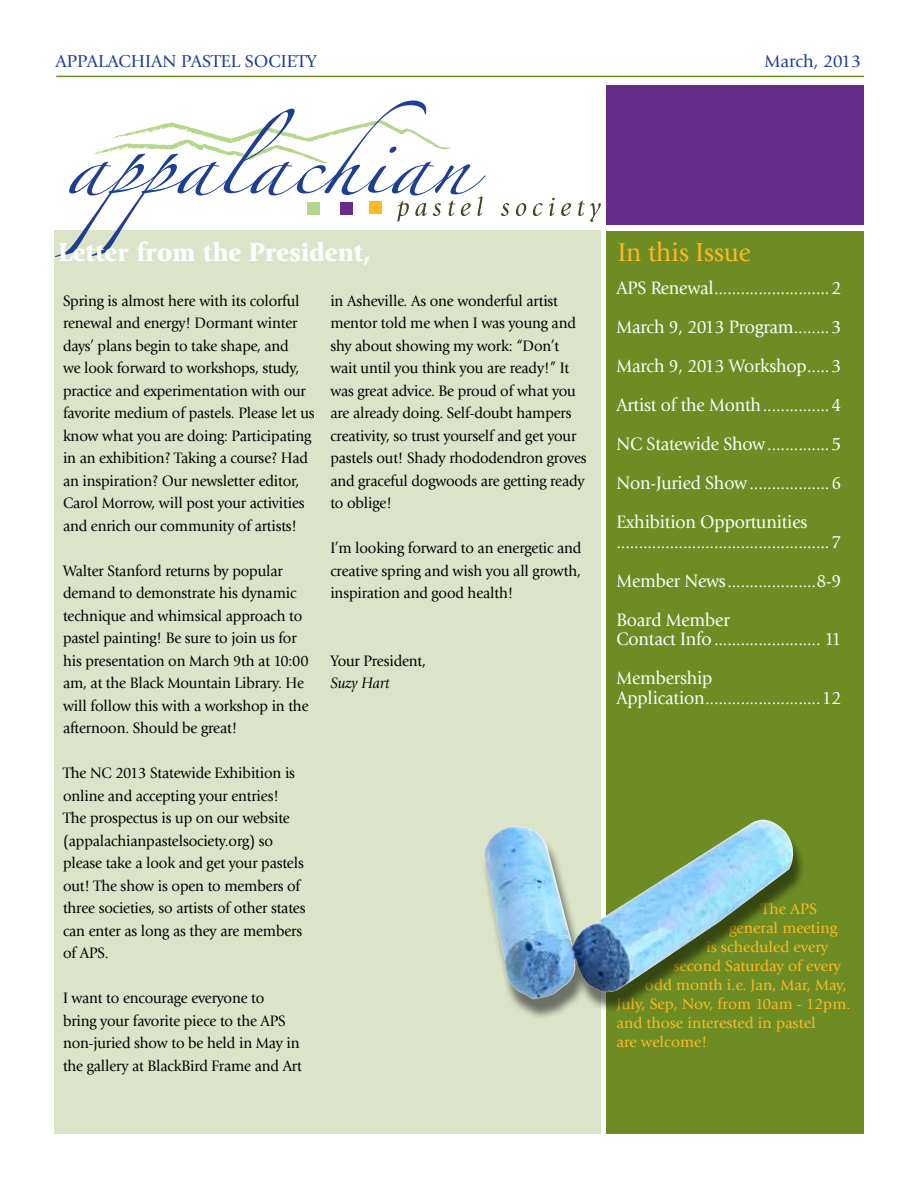
<style>
.page{position:relative;width:918px;height:1188px;background:#fff}
.page>*{position:absolute;margin:0;border:0;box-sizing:border-box;transform-origin:0 0}
.t1{font:50.25px "Zapfino";color:#1c3f94;scale:1.19 1}
.t2{font:900 27px "Giovanni";color:#fff;scale:.95 1}
.t3{font:27px "Giovanni";color:#fdb924;scale:.95 1}
.t4{font:18.75px/39px "Giovanni";letter-spacing:-.01em;color:#fff;text-align:justify;scale:.95 1}
.t5{font:18px "Giovanni";color:#1c3f94}
.t6{font:15.75px/22.5px "Giovanni";letter-spacing:-.01em;color:#000;scale:.95 1}
.t7{font:15.75px "Giovanni";color:#fdb924}
.t8{font:italic 15.75px "Giovanni";letter-spacing:-.01em;color:#000;scale:.95 1}
</style>
<div class="page">
<div style="left:54px;top:231px;width:547px;height:903px;background:#dbe3c8"></div>
<div style="left:606px;top:232px;width:258px;height:902px;background:#6d8d24"></div>
<hr style="left:56px;top:76px;width:808px;height:1px;background:#6d8d24">
<div style="left:481px;top:825px;width:325px;height:196px;background:#000;opacity:.5"></div>
<img style="left:484px;top:820px;width:316px;height:179px">
<div style="left:606px;top:85px;width:258px;height:140px;background:#652d89"></div>
<svg style="left:397px;top:201px;width:12px;height:21px"></svg>
<svg style="left:415px;top:203px;width:12px;height:13px"></svg>
<svg style="left:433px;top:203px;width:8px;height:13px"></svg>
<svg style="left:448px;top:201px;width:23px;height:15px"></svg>
<svg style="left:478px;top:196px;width:5px;height:20px"></svg>
<svg style="left:501px;top:203px;width:8px;height:13px"></svg>
<svg style="left:516px;top:203px;width:10px;height:13px"></svg>
<svg style="left:533px;top:203px;width:10px;height:13px"></svg>
<svg style="left:549px;top:198px;width:6px;height:18px"></svg>
<svg style="left:561px;top:203px;width:10px;height:13px"></svg>
<svg style="left:578px;top:201px;width:23px;height:21px"></svg>
<div style="left:340px;top:202px;width:12px;height:13px;background:#652d89"></div>
<div style="left:307px;top:202px;width:13px;height:13px;background:#b4d88b"></div>
<div style="left:369px;top:202px;width:13px;height:12px;background:#fdb924"></div>
<svg style="left:93px;top:120px;width:358px;height:43px"></svg>
<p class="t5" style="left:56px;top:51px;width:263px">APPALACHIAN PASTEL SOCIETY</p>
<p class="t5" style="left:764px;top:51px;width:98px">March, 2013</p>
<h1 class="t1" style="left:65px;top:146px;width:341px">appalachian</h1>
<h2 class="t2" style="left:58px;top:236px;width:330px">Letter from the President,</h2>
<h2 class="t3" style="left:618px;top:237px;width:141px">In this Issue</h2>
<p class="t6" style="left:63px;top:289px;width:266px">Spring is almost here with its colorful renewal and energy! Dormant winter days’ plans begin to take shape, and<br>we look forward to workshops, study, practice and experimentation with our favorite medium of pastels. Please let us know what you are doing: Participating in an exhibition? Taking a course? Had an inspiration? Our newsletter editor, Carol Morrow, will post your activities and enrich our community of artists!</p>
<p class="t6" style="left:63px;top:560px;width:260px">Walter Stanford returns by popular demand to demonstrate his dynamic technique and whimsical approach to pastel painting! Be sure to join us for his presentation on March 9th at 10:00 am, at the Black Mountain Library. He will follow this with a workshop in the afternoon. Should be great!</p>
<p class="t6" style="left:63px;top:762px;width:257px">The NC 2013 Statewide Exhibition is online and accepting your entries!<br>The prospectus is up on our website (appalachianpastelsociety.org) so please take a look and get your pastels out! The show is open to members of three societies, so artists of other states can enter as long as they are members of APS.</p>
<p class="t6" style="left:63px;top:987px;width:253px">I want to encourage everyone to bring your favorite piece to the APS non-juried show to be held in May in the gallery at BlackBird Frame and Art</p>
<p class="t4" style="left:616px;top:269px;width:238px">APS Renewal..........................2<br>March 9, 2013 Program........3<br>March 9, 2013 Workshop.....3<br>Artist of the Month...............4<br>NC Statewide Show..............5<br>Non-Juried Show..................6<br>Exhibition Opportunities</p>
<p class="t4" style="left:616px;top:523px;width:238px">................................................7<br>Member News....................8-9<br>Board Member</p>
<p class="t4" style="left:616px;top:620px;width:238px">Contact Info........................ 11<br>Membership</p>
<p class="t4" style="left:616px;top:679px;width:238px">Application..........................12</p>
<p class="t6" style="left:330px;top:289px;width:271px">in Asheville. As one wonderful artist mentor told me when I was young and shy about showing my work: “Don’t wait until you think you are ready!” It was great advice. Be proud of what you are already doing. Self-doubt hampers creativity, so trust yourself and get your pastels out! Shady rhododendron groves and graceful dogwoods are getting ready to oblige!</p>
<p class="t6" style="left:330px;top:537px;width:266px;text-align:justify">I’m looking forward to an energetic and creative spring and wish you all growth, inspiration and good health!</p>
<p class="t6" style="left:330px;top:649px;width:102px">Your President,</p>
<p class="t8" style="left:330px;top:674px;width:64px">Suzy Hart</p>
<p class="t7" style="left:761px;top:900px;width:58px">The APS</p>
<p class="t7" style="left:729px;top:919px;width:110px">general meeting</p>
<p class="t7" style="left:706px;top:938px;width:124px">is scheduled every</p>
<p class="t7" style="left:673px;top:957px;width:169px">second Saturday of every</p>
<p class="t7" style="left:645px;top:976px;width:203px">odd month i.e. Jan, Mar, May,</p>
<p class="t7" style="left:616px;top:995px;width:235px">July, Sep, Nov, from 10am - 12pm.</p>
<p class="t7" style="left:616px;top:1014px;width:201px">and those interested in pastel</p>
<p class="t7" style="left:616px;top:1033px;width:92px">are welcome!</p>
</div>
